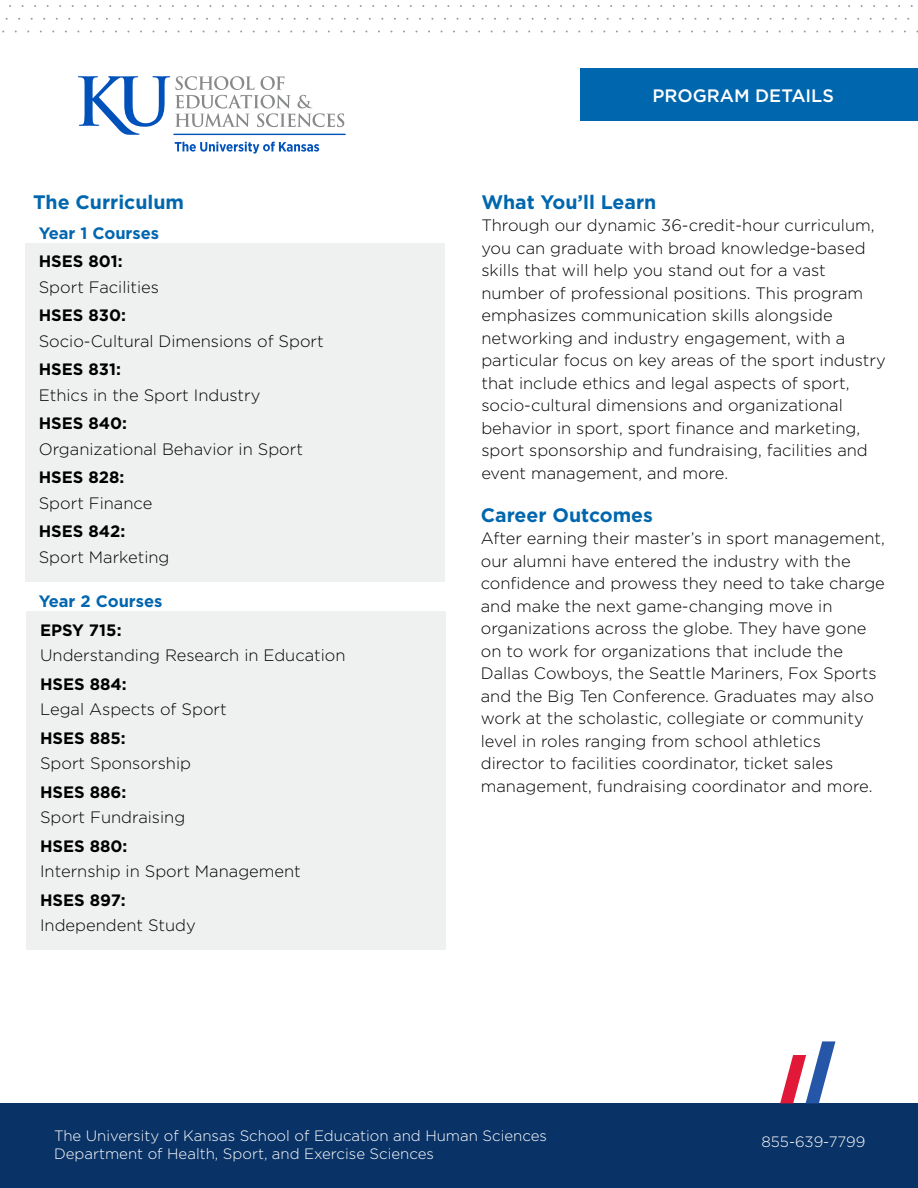
<style>
.page{position:relative;width:918px;height:1188px;background:#fff}
.page>*{position:absolute;margin:0;border:0;box-sizing:border-box;transform-origin:0 0}
.t1{font:700 19.5px "Gotham";color:#0067ae}
.t2{font:500 18px "Gotham";color:#fff}
.t3{font:300 16.5px/22.5px "Gotham";color:#000}
.t4{font:700 16.5px "Gotham";color:#000}
.t5{font:700 16.5px "Gotham";color:#0066af}
.t6{font:300 15px/18px "Gotham";color:#fff}
</style>
<div class="page">
<div style="left:26px;top:243px;width:419px;height:338px;background:#eff0f0"></div>
<div style="left:27px;top:611px;width:419px;height:339px;background:#eff0f0"></div>
<div style="left:580px;top:68px;width:338px;height:53px;background:#0067ae"></div>
<div style="left:0;top:1103px;width:918px;height:85px;background:#093266"></div>
<svg style="left:780px;top:1041px;width:55px;height:62px"></svg>
<svg style="left:5px;top:5px;width:708px;height:15px"></svg>
<svg style="left:719px;top:5px;width:194px;height:15px"></svg>
<hr style="left:173px;top:134px;width:173px;height:1px;background:#0051ba">
<svg style="left:175px;top:142px;width:144px;height:12px"></svg>
<svg style="left:78px;top:76px;width:266px;height:59px"></svg>
<p class="t1" style="left:33px;top:189px;width:153px">The Curriculum</p>
<p class="t5" style="left:39px;top:222px;width:122px">Year 1 Courses</p>
<p class="t4" style="left:39px;top:250px;width:85px">HSES 801:</p>
<p class="t3" style="left:39px;top:275px;width:122px">Sport Facilities</p>
<p class="t4" style="left:39px;top:304px;width:89px">HSES 830:</p>
<p class="t3" style="left:39px;top:329px;width:287px">Socio-Cultural Dimensions of Sport</p>
<p class="t4" style="left:39px;top:358px;width:84px">HSES 831:</p>
<p class="t3" style="left:39px;top:383px;width:223px">Ethics in the Sport Industry</p>
<p class="t4" style="left:39px;top:412px;width:90px">HSES 840:</p>
<p class="t3" style="left:39px;top:437px;width:266px">Organizational Behavior in Sport</p>
<p class="t4" style="left:39px;top:466px;width:87px">HSES 828:</p>
<p class="t3" style="left:39px;top:491px;width:115px">Sport Finance</p>
<p class="t4" style="left:39px;top:520px;width:88px">HSES 842:</p>
<p class="t3" style="left:39px;top:545px;width:132px">Sport Marketing</p>
<p class="t5" style="left:39px;top:590px;width:125px">Year 2 Courses</p>
<p class="t4" style="left:40px;top:619px;width:83px">EPSY 715:</p>
<p class="t3" style="left:40px;top:644px;width:307px">Understanding Research in Education</p>
<p class="t4" style="left:40px;top:673px;width:88px">HSES 884:</p>
<p class="t3" style="left:40px;top:698px;width:188px">Legal Aspects of Sport</p>
<p class="t4" style="left:40px;top:727px;width:87px">HSES 885:</p>
<p class="t3" style="left:40px;top:752px;width:152px">Sport Sponsorship</p>
<p class="t4" style="left:40px;top:781px;width:88px">HSES 886:</p>
<p class="t3" style="left:40px;top:806px;width:147px">Sport Fundraising</p>
<p class="t4" style="left:40px;top:835px;width:89px">HSES 880:</p>
<p class="t3" style="left:40px;top:860px;width:262px">Internship in Sport Management</p>
<p class="t4" style="left:40px;top:889px;width:87px">HSES 897:</p>
<p class="t3" style="left:40px;top:914px;width:157px">Independent Study</p>
<p class="t2" style="left:653px;top:84px;width:183px">PROGRAM DETAILS</p>
<p class="t1" style="left:481px;top:189px;width:177px">What You’ll Learn</p>
<p class="t3" style="left:481px;top:214px;width:406px">Through our dynamic 36-credit-hour curriculum, you can graduate with broad knowledge-based skills that will help you stand out for a vast number of professional positions. This program emphasizes communication skills alongside networking and industry engagement, with a particular focus on key areas of the sport industry that include ethics and legal aspects of sport, socio-cultural dimensions and organizational behavior in sport, sport finance and marketing, sport sponsorship and fundraising, facilities and event management, and more.</p>
<p class="t1" style="left:481px;top:502px;width:174px">Career Outcomes</p>
<p class="t3" style="left:481px;top:527px;width:406px">After earning their master’s in sport management, our alumni have entered the industry with the confidence and prowess they need to take charge and make the next game-changing move in organizations across the globe. They have gone on to work for organizations that include the Dallas Cowboys, the Seattle Mariners, Fox Sports and the Big Ten Conference. Graduates may also work at the scholastic, collegiate or community level in roles ranging from school athletics director to facilities coordinator, ticket sales management, fundraising coordinator and more.</p>
<p class="t6" style="left:54px;top:1127px;width:494px">The University of Kansas School of Education and Human Sciences<br>Department of Health, Sport, and Exercise Sciences</p>
<p class="t6" style="left:761px;top:1133px;width:106px">855-639-7799</p>
</div>
